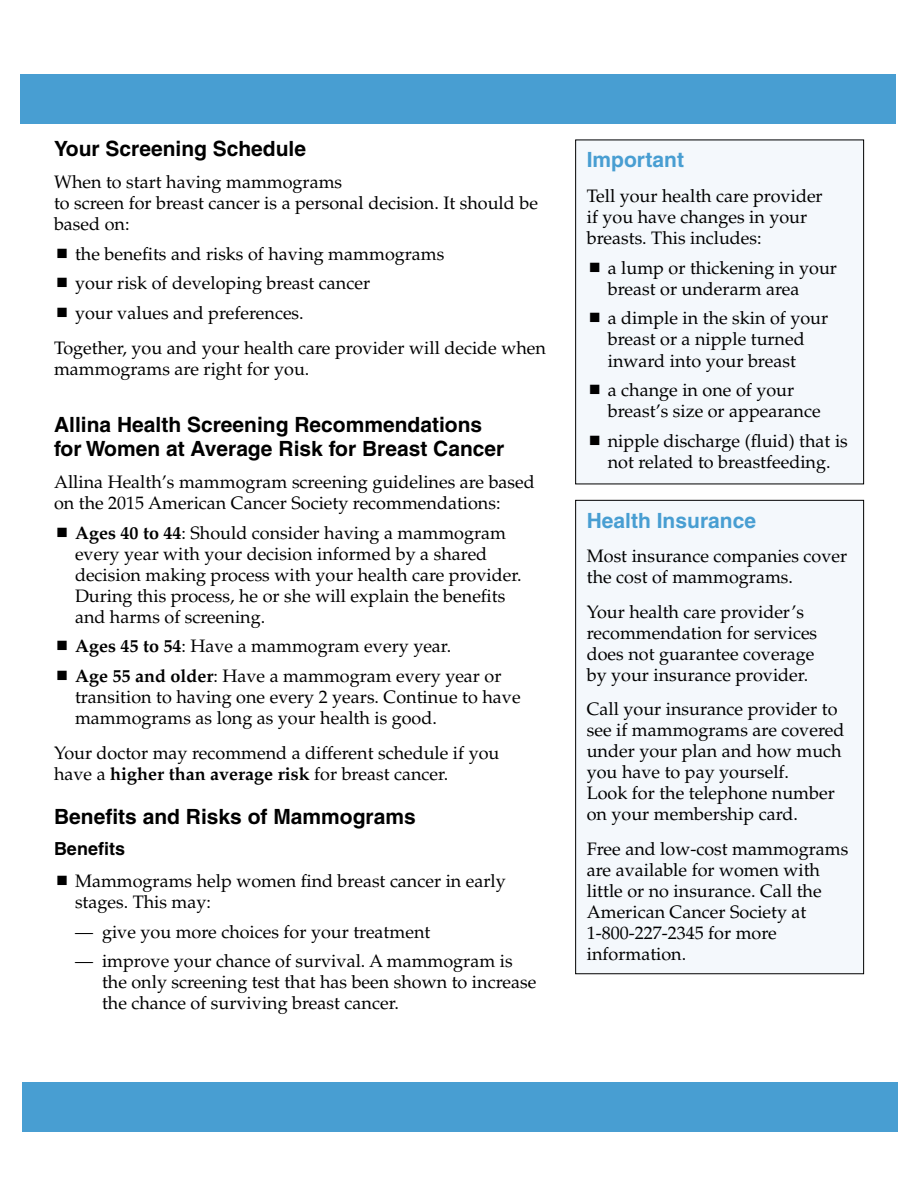
<style>
.page{position:relative;width:918px;height:1188px;background:#fff}
.page>*{position:absolute;margin:0;border:0;box-sizing:border-box;transform-origin:0 0}
.t1{font:700 21px/24px "Helvetica";color:#000}
.t2{font:700 21px "Helvetica";color:#489ed2}
.t3{font:18px/21px "Palatino";color:#000}
.t4{font:700 18px "Helvetica";color:#000}
.s1{font-weight:700}
</style>
<div class="page">
<div style="left:20px;top:74px;width:876px;height:50px;background:#489ed2"></div>
<div style="left:22px;top:1082px;width:876px;height:50px;background:#489ed2"></div>
<div style="left:576px;top:500px;width:288px;height:474px;background:#f4f8fc"></div>
<div style="left:575px;top:500px;width:289px;height:474px;border:1px solid #000"></div>
<div style="left:576px;top:140px;width:288px;height:344px;background:#f4f8fc"></div>
<div style="left:575px;top:140px;width:289px;height:344px;border:1px solid #000"></div>
<p class="t1" style="left:54px;top:136px;width:254px">Your Screening Schedule</p>
<p class="t3" style="left:54px;top:171px;width:485px">When to start having mammograms<br>to screen for breast cancer is a personal decision. It should be based on:</p>
<p class="t3" style="left:75px;top:239px;width:371px;line-height:29.7px">the benefits and risks of having mammograms your risk of developing breast cancer<br>your values and preferences.</p>
<p class="t3" style="left:54px;top:338px;width:493px">Together, you and your health care provider will decide when mammograms are right for you.</p>
<p class="t1" style="left:54px;top:412px;width:452px">Allina Health Screening Recommendations for Women at Average Risk for Breast Cancer</p>
<p class="t3" style="left:54px;top:471px;width:482px">Allina Health’s mammogram screening guidelines are based on the 2015 American Cancer Society recommendations:</p>
<p class="t3" style="left:75px;top:522px;width:448px"><span class="s1">Ages 40 to 44</span>: Should consider having a mammogram every year with your decision informed by a shared decision making process with your health care provider.<br>During this process, he or she will explain the benefits and harms of screening.</p>
<p class="t3" style="left:75px;top:632px;width:428px;line-height:29.7px"><span class="s1">Ages 45 to 54</span>: Have a mammogram every year.<br><span class="s1">Age 55 and older</span>: Have a mammogram every year or</p>
<p class="t3" style="left:75px;top:687px;width:447px">transition to having one every 2 years. Continue to have mammograms as long as your health is good.</p>
<p class="t3" style="left:54px;top:743px;width:447px">Your doctor may recommend a different schedule if you have a <span class="s1">higher than average risk</span> for breast cancer.</p>
<p class="t1" style="left:54px;top:804px;width:363px">Benefits and Risks of Mammograms</p>
<p class="t4" style="left:54px;top:838px;width:73px">Benefits</p>
<p class="t3" style="left:75px;top:871px;width:432px">Mammograms help women find breast cancer in early stages. This may:</p>
<p class="t3" style="left:75px;top:921px;width:357px">— give you more choices for your treatment</p>
<p class="t3" style="left:102px;top:951px;width:436px;text-indent:-27px">— improve your chance of survival. A mammogram is the only screening test that has been shown to increase the chance of surviving breast cancer.</p>
<p class="t2" style="left:587px;top:147px;width:99px">Important</p>
<p class="t3" style="left:587px;top:186px;width:237px">Tell your health care provider if you have changes in your breasts. This includes:</p>
<p class="t3" style="left:608px;top:258px;width:231px">a lump or thickening in your breast or underarm area</p>
<p class="t3" style="left:608px;top:308px;width:222px">a dimple in the skin of your breast or a nipple turned inward into your breast</p>
<p class="t3" style="left:608px;top:380px;width:214px">a change in one of your breast’s size or appearance</p>
<p class="t3" style="left:608px;top:431px;width:242px">nipple discharge (fluid) that is not related to breastfeeding.</p>
<p class="t2" style="left:587px;top:508px;width:171px">Health Insurance</p>
<p class="t3" style="left:587px;top:546px;width:262px">Most insurance companies cover the cost of mammograms.</p>
<p class="t3" style="left:587px;top:601px;width:232px">Your health care provider’s recommendation for services does not guarantee coverage by your insurance provider.</p>
<p class="t3" style="left:587px;top:699px;width:259px">Call your insurance provider to see if mammograms are covered under your plan and how much you have to pay yourself.<br>Look for the telephone number on your membership card.</p>
<p class="t3" style="left:587px;top:838px;width:263px">Free and low-cost mammograms are available for women with little or no insurance. Call the<br>American Cancer Society at<br>1-800-227-2345 for more information.</p>
</div>
